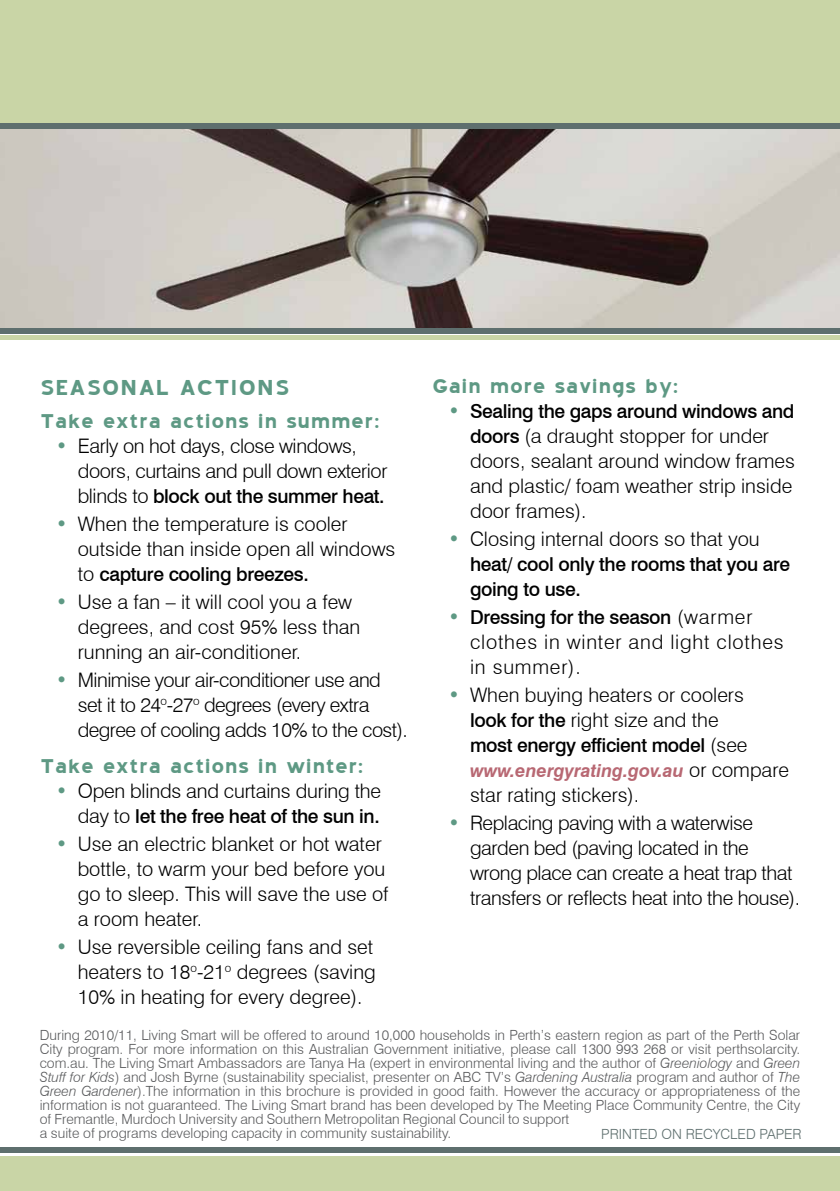
<style>
.page{position:relative;width:840px;height:1191px;background:#fff}
.page>*{position:absolute;margin:0;border:0;box-sizing:border-box;transform-origin:0 0}
.t1{font:700 26px "Blue Highway";letter-spacing:.015em;color:#5e9984}
.t2{font:700 24px "Blue Highway";color:#5e9984}
.t3{font:300 20px/25px "Swiss 721 BT";color:#000}
.t4{font:300 20px/25px "Swiss 721 BT";letter-spacing:-.02em;color:#000}
.t5{font:300 20px/25px "Swiss 721 BT";letter-spacing:-.025em;color:#000}
.t6{font:300 20px/25px "Swiss 721 BT";letter-spacing:.04em;color:#000}
.t7{font:500 19.2px/25px "Swiss 721 BT";letter-spacing:-.02em;color:#000}
.t8{font:italic 700 18px "Swiss 721 BT";color:#b86873}
.t9{font:300 14px/14px "Swiss 721 BT";color:#58595b}
.t10{font:300 14px "Swiss 721 BT";color:#5e6f6e}
.s1{color:#5e9984}
.s2{font-weight:300;font-size:20px}
.s3{font-weight:300;font-size:20px;color:#5e9984}
.s4{font-weight:500;font-size:19.2px}
.s5{font-weight:300;font-style:normal;font-size:20px;color:#000}
.s6{font-style:italic}
</style>
<div class="page">
<div style="left:0;top:1147px;width:839px;height:6px;background:#5e6f6e"></div>
<div style="left:0;top:1157px;width:839px;height:34px;background:#c9d5a6"></div>
<hr style="left:839px;top:1157px;width:1px;height:34px;background:#c9d5a6">
<div style="left:0;top:0;width:839px;height:129px;background:#c9d5a6"></div>
<div style="left:0;top:123px;width:839px;height:6px;background:#5e6f6e"></div>
<div style="left:0;top:328px;width:839px;height:6px;background:#5e6f6e"></div>
<hr style="left:0;top:336px;width:839px;height:4px;background:#c9d5a6">
<img style="left:0;top:130px;width:839px;height:198px">
<h1 class="t1" style="left:40px;top:374px;width:251px">SEASONAL ACTIONS</h1>
<h2 class="t2" style="left:40px;top:409px;width:342px">Take extra actions in summer:</h2>
<h3 class="t4" style="left:78px;top:433px;width:311px;text-indent:-22px"><span class="s1">•</span> Early on hot days, close windows, doors, curtains and pull down exterior</h3>
<h3 class="t7" style="left:78px;top:484px;width:308px"><span class="s2">blinds to</span> block out the summer heat.</h3>
<h3 class="t3" style="left:78px;top:511px;width:319px;text-indent:-22px"><span class="s1">•</span> When the temperature is cooler outside than inside open all windows</h3>
<h3 class="t7" style="left:78px;top:562px;width:232px"><span class="s2">to</span> capture cooling breezes.</h3>
<h3 class="t3" style="left:78px;top:589px;width:284px;text-indent:-22px"><span class="s1">•</span> Use a fan – it will cool you a few degrees, and cost 95% less than running an air-conditioner.</h3>
<h3 class="t5" style="left:78px;top:667px;width:331px;text-indent:-22px"><span class="s1">•</span> Minimise your air-conditioner use and set it to 24<sup>o</sup>-27<sup>o</sup> degrees (every extra degree of cooling adds 10% to the cost).</h3>
<h2 class="t2" style="left:40px;top:754px;width:326px">Take extra actions in winter:</h2>
<h3 class="t3" style="left:56px;top:778px;width:327px"><span class="s1">•</span> Open blinds and curtains during the</h3>
<h3 class="t7" style="left:78px;top:803px;width:303px"><span class="s2">day to</span> let the free heat of the sun in.</h3>
<h3 class="t3" style="left:78px;top:831px;width:312px;text-indent:-22px"><span class="s1">•</span> Use an electric blanket or hot water bottle, to warm your bed before you go to sleep. This will save the use of a room heater.</h3>
<h3 class="t3" style="left:78px;top:934px;width:299px;text-indent:-22px"><span class="s1">•</span> Use reversible ceiling fans and set heaters to 18<sup>o</sup>-21<sup>o</sup> degrees (saving<br>10% in heating for every degree).</h3>
<h2 class="t2" style="left:432px;top:374px;width:248px">Gain more savings by:</h2>
<h3 class="t7" style="left:448px;top:399px;width:348px"><span class="s3">•</span> Sealing the gaps around windows and</h3>
<h3 class="t3" style="left:470px;top:423px;width:326px"><span class="s4">doors</span> (a draught stopper for under doors, sealant around window frames and plastic/ foam weather strip inside door frames).</h3>
<h3 class="t3" style="left:448px;top:526px;width:313px"><span class="s1">•</span> Closing internal doors so that you</h3>
<h3 class="t7" style="left:470px;top:552px;width:321px">heat/ cool only the rooms that you are going to use.</h3>
<h3 class="t7" style="left:448px;top:604px;width:306px"><span class="s3">•</span> Dressing for the season <span class="s2">(warmer</span></h3>
<h3 class="t6" style="left:470px;top:629px;width:315px">clothes in winter and light clothes in summer).</h3>
<h3 class="t3" style="left:448px;top:682px;width:297px;text-align:center"><span class="s1">•</span> When buying heaters or coolers <span class="s4">look for the</span> right size and the</h3>
<h3 class="t7" style="left:470px;top:732px;width:279px">most energy efficient model <span class="s2">(see</span></h3>
<p class="t8" style="left:470px;top:759px;width:320px">www.energyrating.gov.au <span class="s5">or compare</span></p>
<h3 class="t3" style="left:470px;top:782px;width:171px">star rating stickers).</h3>
<h3 class="t4" style="left:470px;top:810px;width:331px;text-indent:-22px"><span class="s1">•</span> Replacing paving with a waterwise garden bed (paving located in the wrong place can create a heat trap that transfers or reflects heat into the house).</h3>
<p class="t9" style="left:40px;top:1027px;width:761px">During 2010/11, Living Smart will be offered to around 10,000 households in Perth’s eastern region as part of the Perth Solar City program. For more information on this Australian Government initiative, please call 1300 993 268 or visit perthsolarcity. com.au. The Living Smart Ambassadors are Tanya Ha (expert in environmental living and the author of <span class="s6">Greeniology</span> and <span class="s6">Green Stuff for Kids</span>) and Josh Byrne (sustainability specialist, presenter on ABC TV’s <span class="s6">Gardening Australia</span> program and author of <span class="s6">The Green Gardener</span>).The information in this brochure is provided in good faith. However the accuracy or appropriateness of the information is not guaranteed. The Living Smart brand has been developed by The Meeting Place Community Centre, the City of Fremantle, Murdoch University and Southern Metropolitan Regional Council to support<br>a suite of programs developing capacity in community sustainability.</p>
<p class="t10" style="left:601px;top:1125px;width:202px">PRINTED ON RECYCLED PAPER</p>
</div>
